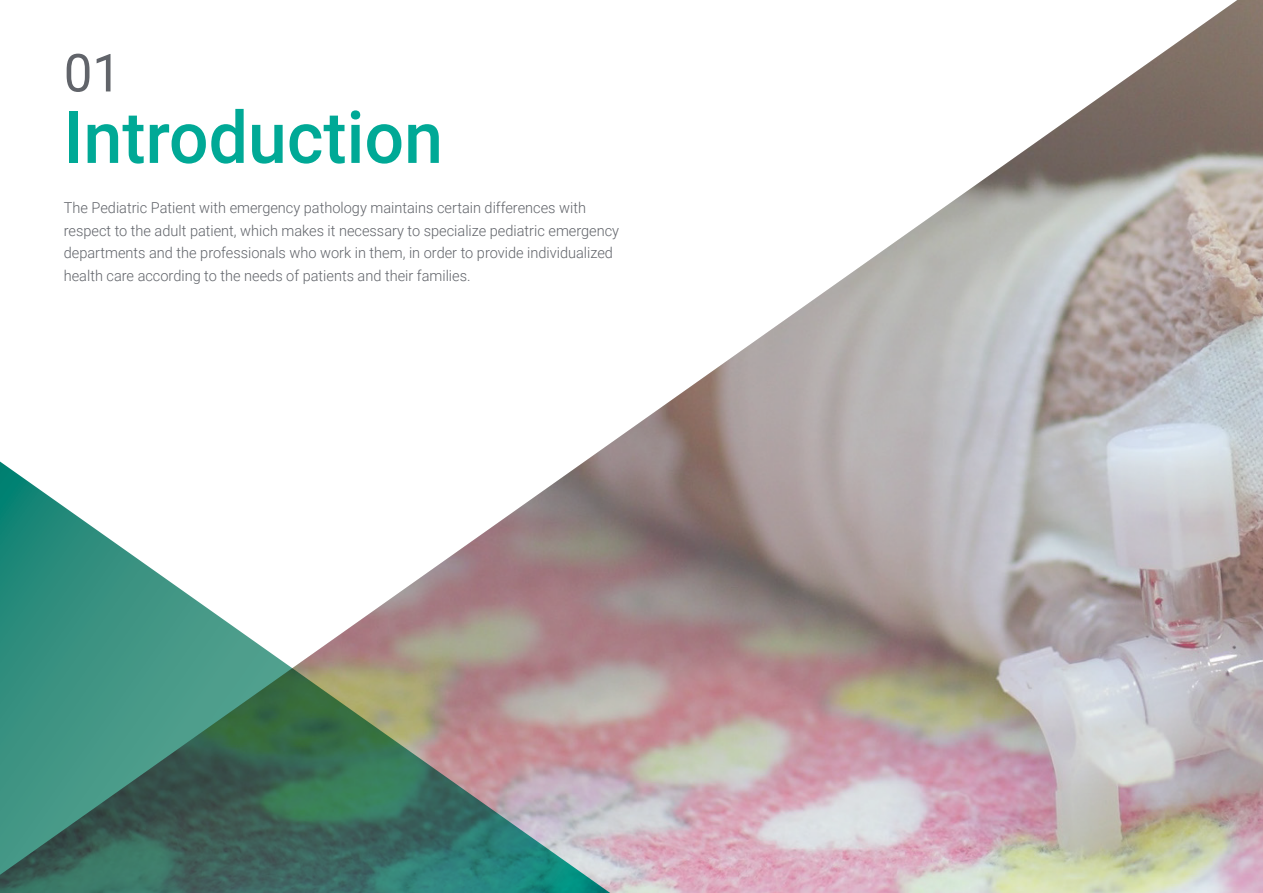
<style>
.page{position:relative;width:1263px;height:893px;background:#fff}
.page>*{position:absolute;margin:0;border:0;box-sizing:border-box;transform-origin:0 0}
.t1{font:500 72px "Roboto";color:#00a996}
.t2{font:52.5px "Roboto";color:#61646a}
.t3{font:300 15px/22.5px "Roboto";color:#61646a}
</style>
<div class="page">
<img style="left:607px;top:0;width:656px;height:893px">
<svg style="left:0;top:446px;width:640px;height:447px"></svg>
<h2 class="t2" style="left:64px;top:36px;width:59px">01</h2>
<h1 class="t1" style="left:64px;top:87px;width:381px">Introduction</h1>
<p class="t3" style="left:64px;top:196px;width:557px">The Pediatric Patient with emergency pathology maintains certain differences with respect to the adult patient, which makes it necessary to specialize pediatric emergency departments and the professionals who work in them, in order to provide individualized health care according to the needs of patients and their families.</p>
</div>
